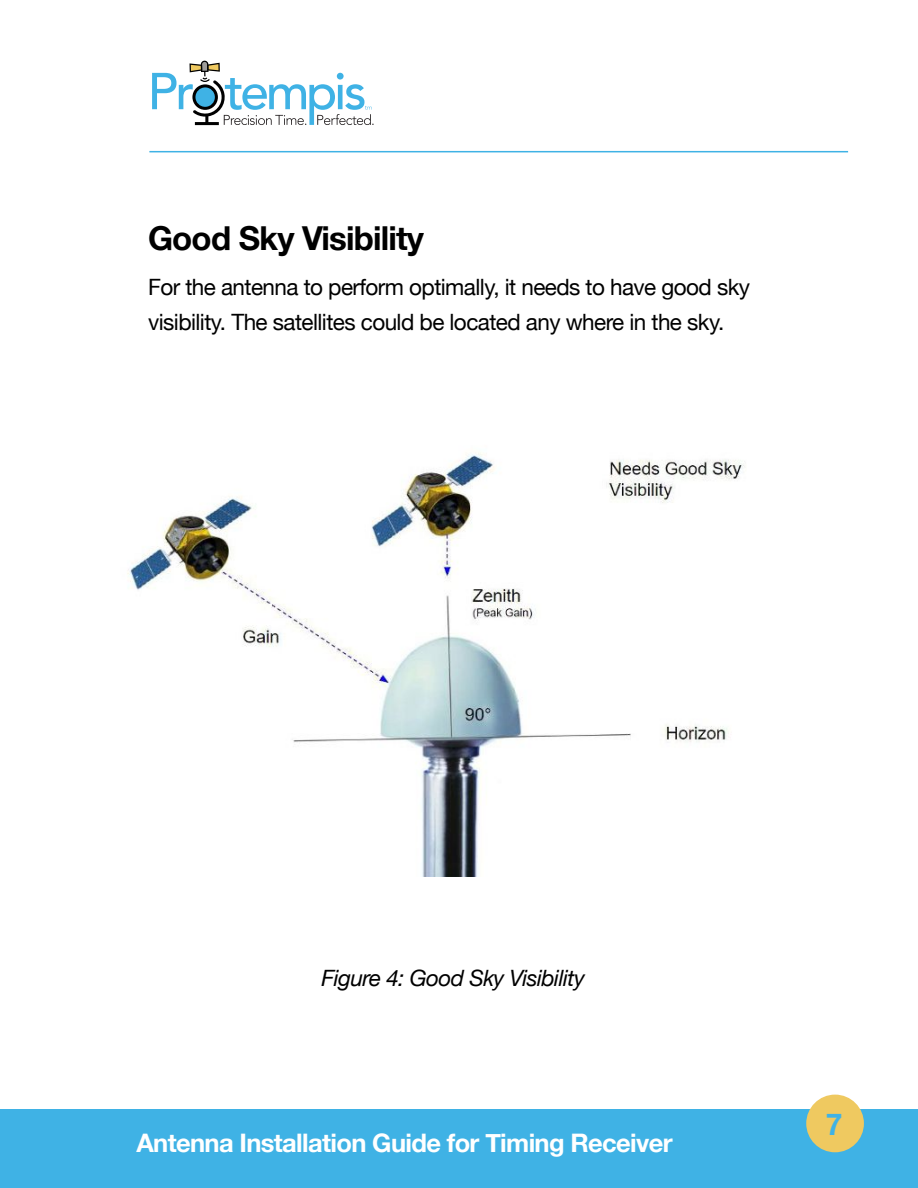
<style>
.page{position:relative;width:918px;height:1188px;background:#fff}
.page>*{position:absolute;margin:0;border:0;box-sizing:border-box;transform-origin:0 0}
.t1{font:700 33px "Helvetica Neue";letter-spacing:-.025em;color:#000}
.t2{font:700 30px "Helvetica Neue";color:#3fb2e5}
.t3{font:700 25.5px "Helvetica Neue";letter-spacing:-.025em;color:#fff}
.t4{font:22.5px/34.5px "Helvetica Neue";letter-spacing:-.025em;color:#000}
.t5{font:italic 22.5px "Helvetica Neue";letter-spacing:-.025em;color:#000}
</style>
<div class="page">
<div style="left:0;top:1110px;width:918px;height:78px;background:#3fb2e5"></div>
<svg style="left:152px;top:61px;width:222px;height:64px"></svg>
<div style="left:806px;top:1095px;width:58px;height:57px;background:#efc960;border-radius:50%"></div>
<img style="left:127px;top:453px;width:618px;height:423px">
<hr style="left:149px;top:151px;width:699px;height:1px;background:#3fb2e5">
<h1 class="t1" style="left:148px;top:213px;width:277px">Good Sky Visibility</h1>
<p class="t4" style="left:148px;top:271px;width:603px">For the antenna to perform optimally, it needs to have good sky visibility. The satellites could be located any where in the sky.</p>
<p class="t5" style="left:322px;top:962px;width:265px">Figure 4: Good Sky Visibility</p>
<p class="t3" style="left:136px;top:1123px;width:538px">Antenna Installation Guide for Timing Receiver</p>
<h2 class="t2" style="left:826px;top:1100px;width:18px">7</h2>
</div>
